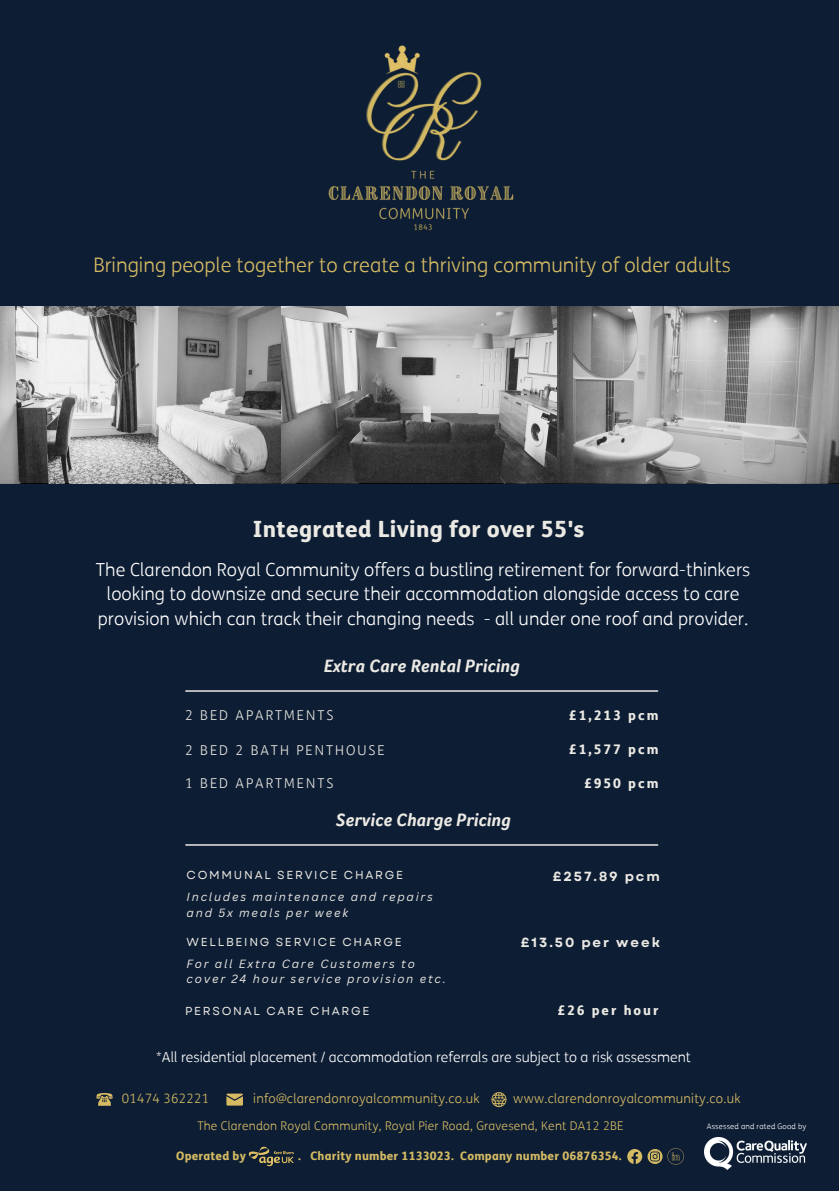
<style>
.page{position:relative;width:839px;height:1191px;background:#fff}
.page>*{position:absolute;margin:0;border:0;box-sizing:border-box;transform-origin:0 0}
.t1{font:800 22.4px "FS Me";letter-spacing:.015em;color:#ebe9e3}
.t2{font:300 20px "FS Me";color:#d6bb63}
.t3{font:italic 700 18.4px "Foco";letter-spacing:.01em;color:#ebe9e3}
.t4{font:300 18px/24px "FS Me";color:#fff;text-align:center}
.t5{font:300 14px "FS Me";color:#fff}
.t6{font:300 13.6px "FS Me";letter-spacing:.15em;color:#ebe9e3}
.t7{font:800 13.2px "FS Me";letter-spacing:.15em;color:#ebe9e3}
.t8{font:700 13.2px "Garet";letter-spacing:.15em;color:#ebe9e3}
.t9{font:300 13px "FS Me";letter-spacing:.015em;color:#d6bb63}
.t10{font:300 12px "FS Me";letter-spacing:.015em;color:#d6bb63}
.t11{font:italic 11.6px/15.4px "Canva Sans";letter-spacing:.15em;color:#ebe9e3}
.t12{font:11.6px "Garet";letter-spacing:.15em;color:#ebe9e3}
.t13{font:800 11.6px "FS Me";letter-spacing:.015em;color:#d3ba63}
.t14{font:300 7.6px "FS Me";letter-spacing:.015em;color:#fff}
</style>
<div class="page">
<div style="left:0;top:0;width:838px;height:1191px;background:#0d1d34"></div>
<img style="left:328px;top:45px;width:186px;height:186px">
<img style="left:0;top:306px;width:282px;height:177px">
<img style="left:282px;top:306px;width:275px;height:177px">
<img style="left:557px;top:306px;width:281px;height:177px">
<hr style="left:186px;top:690px;width:471px;height:2px;background:#ebe9e3">
<hr style="left:186px;top:844px;width:471px;height:2px;background:#ebe9e3">
<svg style="left:96px;top:1093px;width:17px;height:12px"></svg>
<svg style="left:491px;top:1092px;width:15px;height:15px"></svg>
<svg style="left:226px;top:1094px;width:17px;height:12px"></svg>
<img style="left:705px;top:1137px;width:101px;height:33px">
<img style="left:248px;top:1146px;width:46px;height:21px">
<svg style="left:627px;top:1148px;width:57px;height:17px"></svg>
<p class="t2" style="left:93px;top:253px;width:639px">Bringing people together to create a thriving community of older adults</p>
<p class="t1" style="left:253px;top:515px;width:333px">Integrated Living for over 55's</p>
<p class="t4" style="left:96px;top:559px;width:655px">The Clarendon Royal Community offers a bustling retirement for forward-thinkers looking to downsize and secure their accommodation alongside access to care provision which can track their changing needs - all under one roof and provider.</p>
<p class="t3" style="left:324px;top:655px;width:198px">Extra Care Rental Pricing</p>
<p class="t6" style="left:185px;top:708px;width:150px">2 BED APARTMENTS</p>
<p class="t6" style="left:185px;top:742px;width:201px">2 BED 2 BATH PENTHOUSE</p>
<p class="t6" style="left:185px;top:775px;width:150px">1 BED APARTMENTS</p>
<p class="t3" style="left:336px;top:809px;width:176px">Service Charge Pricing</p>
<p class="t12" style="left:187px;top:867px;width:218px">COMMUNAL SERVICE CHARGE</p>
<p class="t7" style="left:569px;top:707px;width:91px">£1,213 pcm</p>
<p class="t7" style="left:569px;top:741px;width:91px">£1,577 pcm</p>
<p class="t7" style="left:584px;top:775px;width:76px">£950 pcm</p>
<p class="t8" style="left:552px;top:867px;width:109px">£257.89 pcm</p>
<p class="t11" style="left:187px;top:889px;width:248px">Includes maintenance and repairs and 5x meals per week</p>
<p class="t11" style="left:187px;top:956px;width:260px">For all Extra Care Customers to cover 24 hour service provision etc.</p>
<p class="t12" style="left:187px;top:933px;width:216px">WELLBEING SERVICE CHARGE</p>
<p class="t12" style="left:185px;top:1002px;width:186px">PERSONAL CARE CHARGE</p>
<p class="t8" style="left:521px;top:932px;width:141px">£13.50 per week</p>
<p class="t7" style="left:557px;top:1002px;width:103px">£26 per hour</p>
<p class="t5" style="left:156px;top:1049px;width:536px">*All residential placement / accommodation referrals are subject to a risk assessment</p>
<p class="t9" style="left:122px;top:1091px;width:89px">01474 362221</p>
<p class="t9" style="left:253px;top:1091px;width:228px">info@clarendonroyalcommunity.co.uk</p>
<p class="t9" style="left:513px;top:1092px;width:229px">www.clarendonroyalcommunity.co.uk</p>
<p class="t10" style="left:197px;top:1119px;width:427px">The Clarendon Royal Community, Royal Pier Road, Gravesend, Kent DA12 2BE</p>
<p class="t14" style="left:706px;top:1122px;width:101px">Assessed and rated Good by</p>
<p class="t13" style="left:176px;top:1149px;width:71px">Operated by</p>
<p class="t13" style="left:298px;top:1149px;width:325px">. Charity number 1133023. Company number 06876354.</p>
</div>
